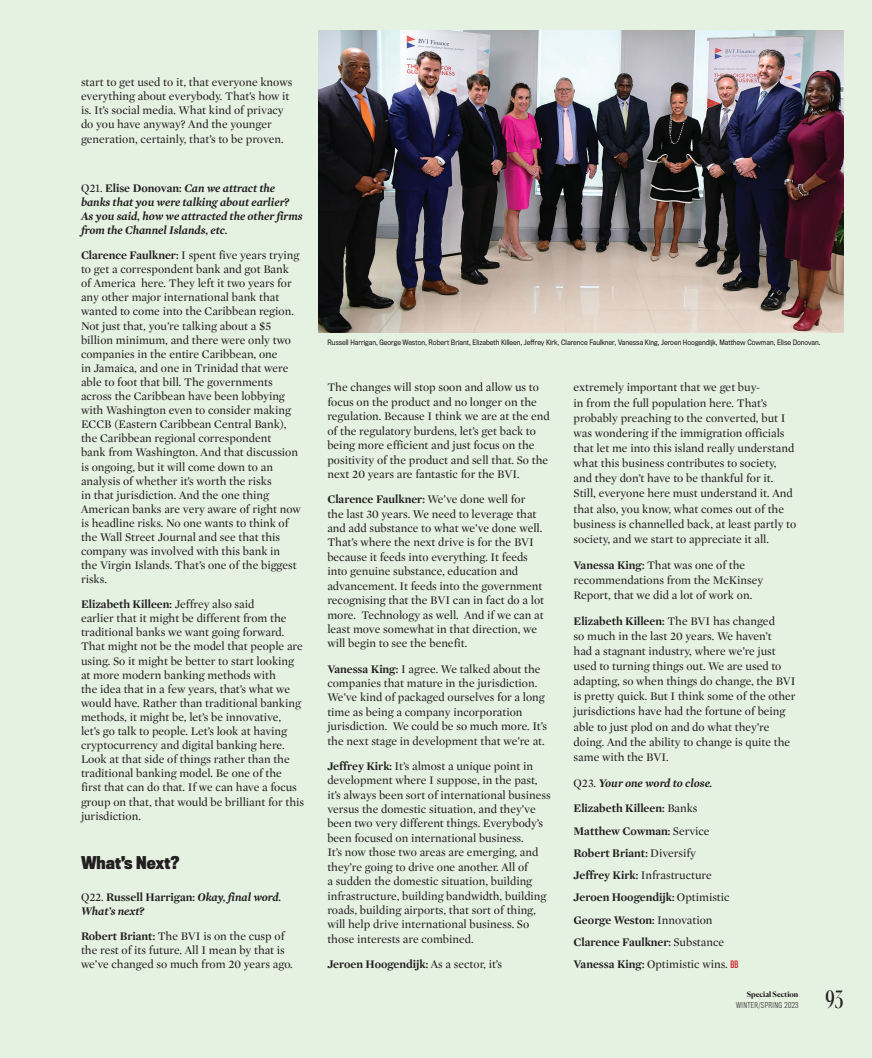
<style>
.page{position:relative;width:872px;height:1058px;background:#e5f2e2}
.page>*{position:absolute;margin:0;border:0;box-sizing:border-box;transform-origin:0 0}
.t1{font:23.75px "Canela Cond LCG";color:#231f20}
.t2{font:700 16.25px "Titling Gothic FB Cond";color:#231f20}
.t3{font:11.88px/14.1px "Mercury Display";color:#231f20}
.t4{font:italic 700 11.88px/14.1px "Mercury Display";color:#231f20}
.t5{font:700 11.88px "Mercury Display";color:#231f20}
.t6{font:300 7.5px "Titling Gothic FB Cond";letter-spacing:.06em;color:#231f20}
.t7{font:700 7.5px "Canela LCG";color:#231f20}
.t8{font:6.88px "Titling Gothic FB Narrow";color:#231f20}
.s1{font-weight:400;font-style:normal}
.s2{font-style:normal}
.s3{font-weight:700}
.s4{font-weight:400}
.s5{font-family:"Titling Gothic FB Comp Standard";font-size:9.38px;color:#d1232a}
</style>
<div class="page">
<img style="left:318px;top:30px;width:526px;height:303px">
<p class="t3" style="left:81px;top:75px;width:213px">start to get used to it, that everyone knows everything about everybody. That’s how it is. It’s social media. What kind of privacy do you have anyway? And the younger generation, certainly, that’s to be proven.</p>
<p class="t4" style="left:81px;top:181px;width:223px"><span class="s1">Q21.</span> <span class="s2">Elise Donovan:</span> Can we attract the banks that you were talking about earlier?<br>As you said, how we attracted the other firms from the Channel Islands, etc.</p>
<p class="t3" style="left:81px;top:248px;width:221px"><span class="s3">Clarence Faulkner:</span> I spent five years trying to get a correspondent bank and got Bank of America here. They left it two years for any other major international bank that wanted to come into the Caribbean region.<br>Not just that, you’re talking about a $5 billion minimum, and there were only two companies in the entire Caribbean, one<br>in Jamaica, and one in Trinidad that were able to foot that bill. The governments across the Caribbean have been lobbying with Washington even to consider making ECCB (Eastern Caribbean Central Bank), the Caribbean regional correspondent<br>bank from Washington. And that discussion is ongoing, but it will come down to an analysis of whether it’s worth the risks<br>in that jurisdiction. And the one thing American banks are very aware of right now is headline risks. No one wants to think of the Wall Street Journal and see that this company was involved with this bank in<br>the Virgin Islands. That’s one of the biggest risks.</p>
<p class="t3" style="left:81px;top:597px;width:225px"><span class="s3">Elizabeth Killeen:</span> Jeffrey also said<br>earlier that it might be different from the traditional banks we want going forward.<br>That might not be the model that people are using. So it might be better to start looking at more modern banking methods with<br>the idea that in a few years, that’s what we would have. Rather than traditional banking methods, it might be, let’s be innovative,<br>let’s go talk to people. Let’s look at having cryptocurrency and digital banking here.<br>Look at that side of things rather than the traditional banking model. Be one of the first that can do that. If we can have a focus group on that, that would be brilliant for this jurisdiction.</p>
<p class="t2" style="left:81px;top:853px;width:100px">What’s Next?</p>
<p class="t4" style="left:81px;top:890px;width:202px"><span class="s1">Q22.</span> <span class="s2">Russell Harrigan:</span> Okay, final word.<br>What’s next?</p>
<p class="t3" style="left:81px;top:929px;width:213px"><span class="s3">Robert Briant:</span> The BVI is on the cusp of the rest of its future. All I mean by that is we’ve changed so much from 20 years ago.</p>
<p class="t8" style="left:327px;top:338px;width:495px">Russell Harrigan, George Weston, Robert Briant, Elizabeth Killeen, Jeffrey Kirk, Clarence Faulkner, Vanessa King, Jeroen Hoogendijk, Matthew Cowman, Elise Donovan.</p>
<p class="t3" style="left:327px;top:380px;width:224px">The changes will stop soon and allow us to focus on the product and no longer on the regulation. Because I think we are at the end of the regulatory burdens, let’s get back to being more efficient and just focus on the positivity of the product and sell that. So the next 20 years are fantastic for the BVI.</p>
<p class="t3" style="left:327px;top:492px;width:218px"><span class="s3">Clarence Faulkner:</span> We’ve done well for the last 30 years. We need to leverage that and add substance to what we’ve done well.<br>That’s where the next drive is for the BVI because it feeds into everything. It feeds into genuine substance, education and advancement. It feeds into the government recognising that the BVI can in fact do a lot more. Technology as well. And if we can at least move somewhat in that direction, we will begin to see the benefit.</p>
<p class="t3" style="left:327px;top:661px;width:221px"><span class="s3">Vanessa King:</span> I agree. We talked about the companies that mature in the jurisdiction.<br>We’ve kind of packaged ourselves for a long time as being a company incorporation jurisdiction. We could be so much more. It’s the next stage in development that we’re at.</p>
<p class="t3" style="left:327px;top:758px;width:225px"><span class="s3">Jeffrey Kirk:</span> It’s almost a unique point in development where I suppose, in the past, it’s always been sort of international business versus the domestic situation, and they’ve been two very different things. Everybody’s been focused on international business.<br>It’s now those two areas are emerging, and they’re going to drive one another. All of<br>a sudden the domestic situation, building infrastructure, building bandwidth, building roads, building airports, that sort of thing, will help drive international business. So those interests are combined.</p>
<p class="t5" style="left:327px;top:957px;width:176px">Jeroen Hoogendijk: <span class="s4">As a sector, it’s</span></p>
<p class="t3" style="left:574px;top:380px;width:224px;line-height:15.1px">extremely important that we get buy-<br>in from the full population here. That’s probably preaching to the converted, but I was wondering if the immigration officials that let me into this island really understand what this business contributes to society, and they don’t have to be thankful for it.<br>Still, everyone here must understand it. And that also, you know, what comes out of the business is channelled back, at least partly to society, and we start to appreciate it all.</p>
<p class="t3" style="left:574px;top:557px;width:191px;line-height:15.1px"><span class="s3">Vanessa King:</span> That was one of the recommendations from the McKinsey<br>Report, that we did a lot of work on.</p>
<p class="t3" style="left:574px;top:613px;width:224px;line-height:15.1px"><span class="s3">Elizabeth Killeen:</span> The BVI has changed<br>so much in the last 20 years. We haven’t<br>had a stagnant industry, where we’re just used to turning things out. We are used to adapting, so when things do change, the BVI is pretty quick. But I think some of the other jurisdictions have had the fortune of being able to just plod on and do what they’re doing. And the ability to change is quite the same with the BVI.</p>
<p class="t4" style="left:574px;top:775px;width:140px"><span class="s1">Q23.</span> Your one word to close.</p>
<p class="t5" style="left:574px;top:801px;width:125px">Elizabeth Killeen: <span class="s4">Banks</span></p>
<p class="t5" style="left:574px;top:823px;width:138px">Matthew Cowman: <span class="s4">Service</span></p>
<p class="t5" style="left:574px;top:846px;width:124px">Robert Briant: <span class="s4">Diversify</span></p>
<p class="t3" style="left:574px;top:868px;width:140px"><span class="s3">Jeffrey Kirk:</span> Infrastructure</p>
<p class="t5" style="left:574px;top:890px;width:158px">Jeroen Hoogendijk: <span class="s4">Optimistic</span></p>
<p class="t5" style="left:574px;top:912px;width:140px">George Weston: <span class="s4">Innovation</span></p>
<p class="t5" style="left:574px;top:934px;width:152px">Clarence Faulkner: <span class="s4">Substance</span></p>
<p class="t3" style="left:574px;top:957px;width:166px"><span class="s3">Vanessa King:</span> Optimistic wins. <span class="s5">BB</span></p>
<p class="t7" style="left:747px;top:988px;width:53px">Special Section</p>
<p class="t6" style="left:736px;top:1001px;width:64px">WINTER/SPRING 2023</p>
<h1 class="t1" style="left:826px;top:980px;width:19px">93</h1>
</div>
